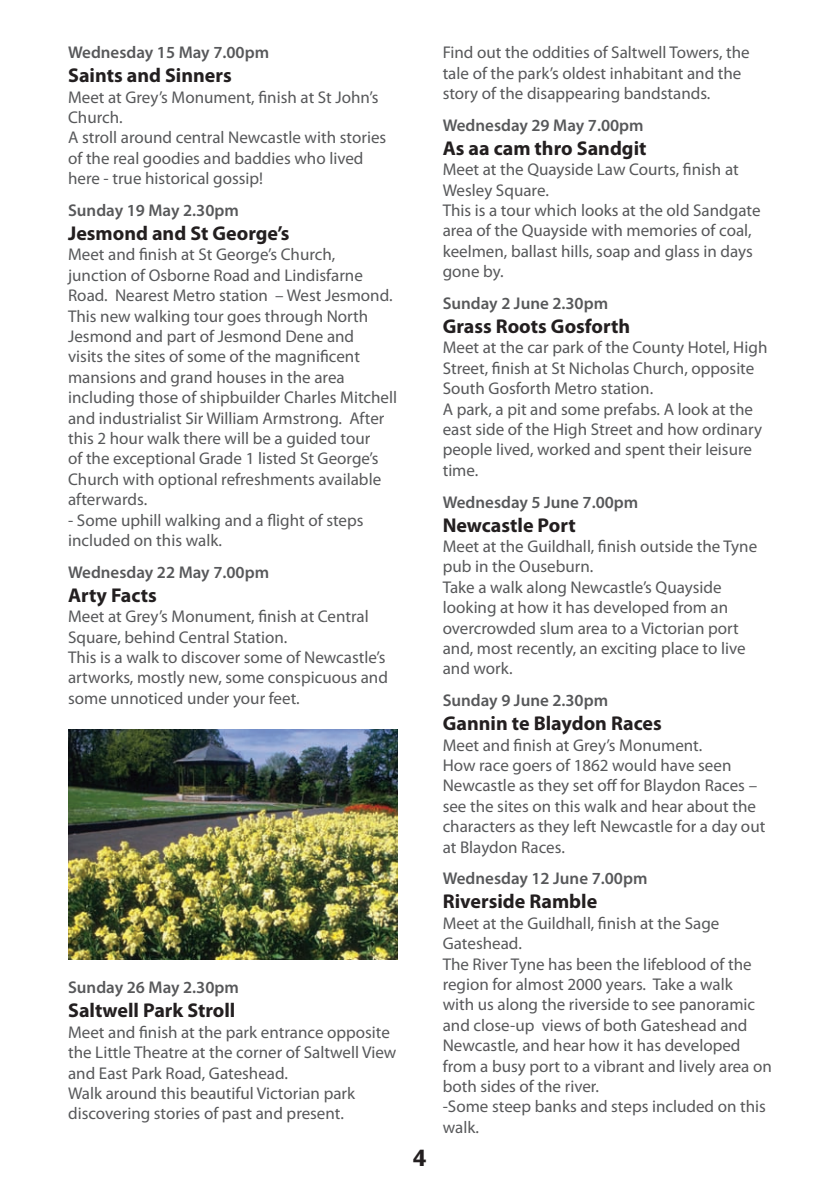
<style>
.page{position:relative;width:840px;height:1191px;background:#fff}
.page>*{position:absolute;margin:0;border:0;box-sizing:border-box;transform-origin:0 0}
.t1{font:700 24px "Akzidenz Grotesk BQ";color:#231f20}
.t2{font:700 20px "Myriad Pro";color:#231f20}
.t3{font:17px/20.4px "Myriad Pro";color:#57585a}
.t4{font:600 17px "Myriad Pro";color:#57585a}
</style>
<div class="page">
<img style="left:68px;top:729px;width:329px;height:230px">
<p class="t4" style="left:68px;top:42px;width:202px">Wednesday 15 May 7.00pm</p>
<p class="t2" style="left:68px;top:62px;width:165px">Saints and Sinners</p>
<p class="t3" style="left:68px;top:86px;width:319px">Meet at Grey’s Monument, finish at St John’s Church.<br>A stroll around central Newcastle with stories of the real goodies and baddies who lived here - true historical gossip!</p>
<p class="t4" style="left:68px;top:199px;width:172px">Sunday 19 May 2.30pm</p>
<p class="t2" style="left:68px;top:220px;width:223px">Jesmond and St George’s</p>
<p class="t3" style="left:68px;top:244px;width:330px">Meet and finish at St George’s Church, junction of Osborne Road and Lindisfarne Road. Nearest Metro station – West Jesmond.<br>This new walking tour goes through North Jesmond and part of Jesmond Dene and<br>visits the sites of some of the magnificent mansions and grand houses in the area including those of shipbuilder Charles Mitchell and industrialist Sir William Armstrong. After this 2 hour walk there will be a guided tour<br>of the exceptional Grade 1 listed St George’s Church with optional refreshments available afterwards.</p>
<p class="t3" style="left:68px;top:509px;width:297px">- Some uphill walking and a flight of steps included on this walk.</p>
<p class="t4" style="left:68px;top:561px;width:202px">Wednesday 22 May 7.00pm</p>
<p class="t2" style="left:68px;top:582px;width:90px">Arty Facts</p>
<p class="t3" style="left:68px;top:606px;width:321px">Meet at Grey’s Monument, finish at Central Square, behind Central Station.<br>This is a walk to discover some of Newcastle’s artworks, mostly new, some conspicuous and some unnoticed under your feet.</p>
<p class="t4" style="left:68px;top:976px;width:172px">Sunday 26 May 2.30pm</p>
<p class="t2" style="left:68px;top:997px;width:169px">Saltwell Park Stroll</p>
<p class="t3" style="left:68px;top:1021px;width:329px">Meet and finish at the park entrance opposite the Little Theatre at the corner of Saltwell View and East Park Road, Gateshead.<br>Walk around this beautiful Victorian park discovering stories of past and present.</p>
<h1 class="t1" style="left:413px;top:1144px;width:15px">4</h1>
<p class="t3" style="left:442px;top:42px;width:308px">Find out the oddities of Saltwell Towers, the tale of the park’s oldest inhabitant and the story of the disappearing bandstands.</p>
<p class="t4" style="left:442px;top:114px;width:202px">Wednesday 29 May 7.00pm</p>
<p class="t2" style="left:442px;top:135px;width:205px">As aa cam thro Sandgit</p>
<p class="t3" style="left:442px;top:159px;width:319px">Meet at the Quayside Law Courts, finish at<br>Wesley Square.<br>This is a tour which looks at the old Sandgate area of the Quayside with memories of coal, keelmen, ballast hills, soap and glass in days gone by.</p>
<p class="t4" style="left:442px;top:292px;width:167px">Sunday 2 June 2.30pm</p>
<p class="t2" style="left:442px;top:313px;width:189px">Grass Roots Gosforth</p>
<p class="t3" style="left:442px;top:337px;width:326px">Meet at the car park of the County Hotel, High Street, finish at St Nicholas Church, opposite South Gosforth Metro station.<br>A park, a pit and some prefabs. A look at the east side of the High Street and how ordinary people lived, worked and spent their leisure time.</p>
<p class="t4" style="left:442px;top:491px;width:197px">Wednesday 5 June 7.00pm</p>
<p class="t2" style="left:442px;top:512px;width:134px">Newcastle Port</p>
<p class="t3" style="left:442px;top:536px;width:316px">Meet at the Guildhall, finish outside the Tyne pub in the Ouseburn.<br>Take a walk along Newcastle’s Quayside looking at how it has developed from an overcrowded slum area to a Victorian port and, most recently, an exciting place to live and work.</p>
<p class="t4" style="left:442px;top:689px;width:167px">Sunday 9 June 2.30pm</p>
<p class="t2" style="left:442px;top:710px;width:220px">Gannin te Blaydon Races</p>
<p class="t3" style="left:442px;top:734px;width:324px">Meet and finish at Grey’s Monument.<br>How race goers of 1862 would have seen Newcastle as they set off for Blaydon Races – see the sites on this walk and hear about the characters as they left Newcastle for a day out at Blaydon Races.</p>
<p class="t4" style="left:442px;top:867px;width:206px">Wednesday 12 June 7.00pm</p>
<p class="t2" style="left:442px;top:888px;width:156px">Riverside Ramble</p>
<p class="t3" style="left:442px;top:912px;width:330px">Meet at the Guildhall, finish at the Sage Gateshead.<br>The River Tyne has been the lifeblood of the region for almost 2000 years. Take a walk<br>with us along the riverside to see panoramic and close-up views of both Gateshead and Newcastle, and hear how it has developed from a busy port to a vibrant and lively area on both sides of the river.<br>-Some steep banks and steps included on this walk.</p>
</div>
